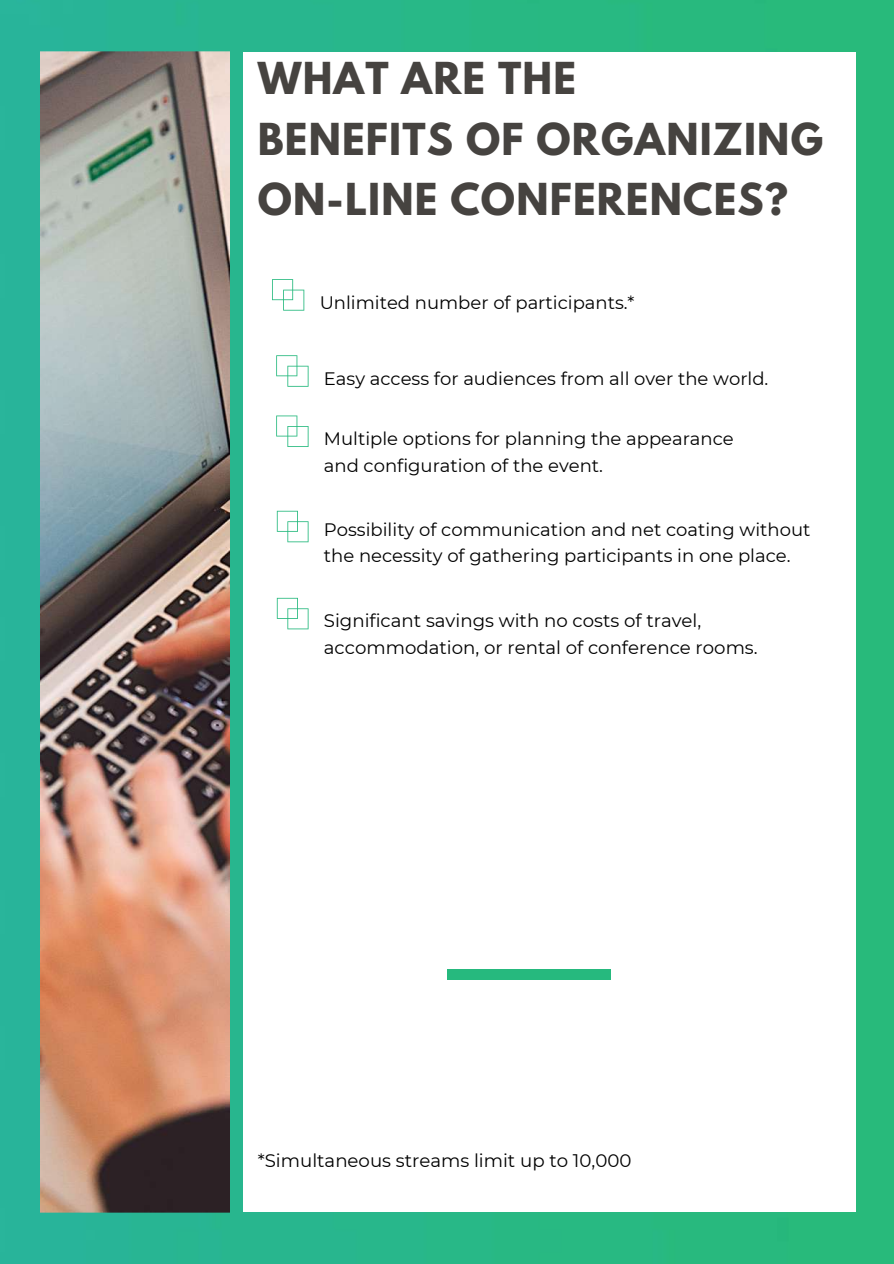
<style>
.page{position:relative;width:894px;height:1264px;background:#fff}
.page>*{position:absolute;margin:0;border:0;box-sizing:border-box;transform-origin:0 0}
.t1{font:700 39px/60.6px "League Spartan";letter-spacing:.03em;color:#464340}
.t2{font:18.15px/26.8px "Montserrat";color:#000}
.t3{font:18px/26.5px "Montserrat";color:#000}
</style>
<div class="page">
<img style="left:0;top:0;width:893px;height:1263px">
<img style="left:40px;top:52px;width:190px;height:1160px">
<div style="left:243px;top:52px;width:612px;height:1159px;background:#fff"></div>
<svg style="left:272px;top:279px;width:32px;height:31px"></svg>
<svg style="left:276px;top:355px;width:32px;height:32px"></svg>
<svg style="left:276px;top:415px;width:32px;height:32px"></svg>
<svg style="left:277px;top:511px;width:31px;height:31px"></svg>
<svg style="left:277px;top:598px;width:31px;height:31px"></svg>
<div style="left:447px;top:969px;width:163px;height:10px;background:#26b97e"></div>
<h1 class="t1" style="left:258px;top:53px;width:566px">WHAT ARE THE<br>BENEFITS OF ORGANIZING<br>ON-LINE CONFERENCES?</h1>
<p class="t3" style="left:319px;top:289px;width:316px">Unlimited number of participants.*</p>
<p class="t3" style="left:324px;top:365px;width:446px">Easy access for audiences from all over the world.</p>
<p class="t3" style="left:324px;top:425px;width:411px">Multiple options for planning the appearance and configuration of the event.</p>
<p class="t3" style="left:324px;top:516px;width:488px">Possibility of communication and net coating without the necessity of gathering participants in one place.</p>
<p class="t2" style="left:324px;top:607px;width:435px">Significant savings with no costs of travel, accommodation, or rental of conference rooms.</p>
<p class="t2" style="left:258px;top:1147px;width:375px">*Simultaneous streams limit up to 10,000</p>
</div>
